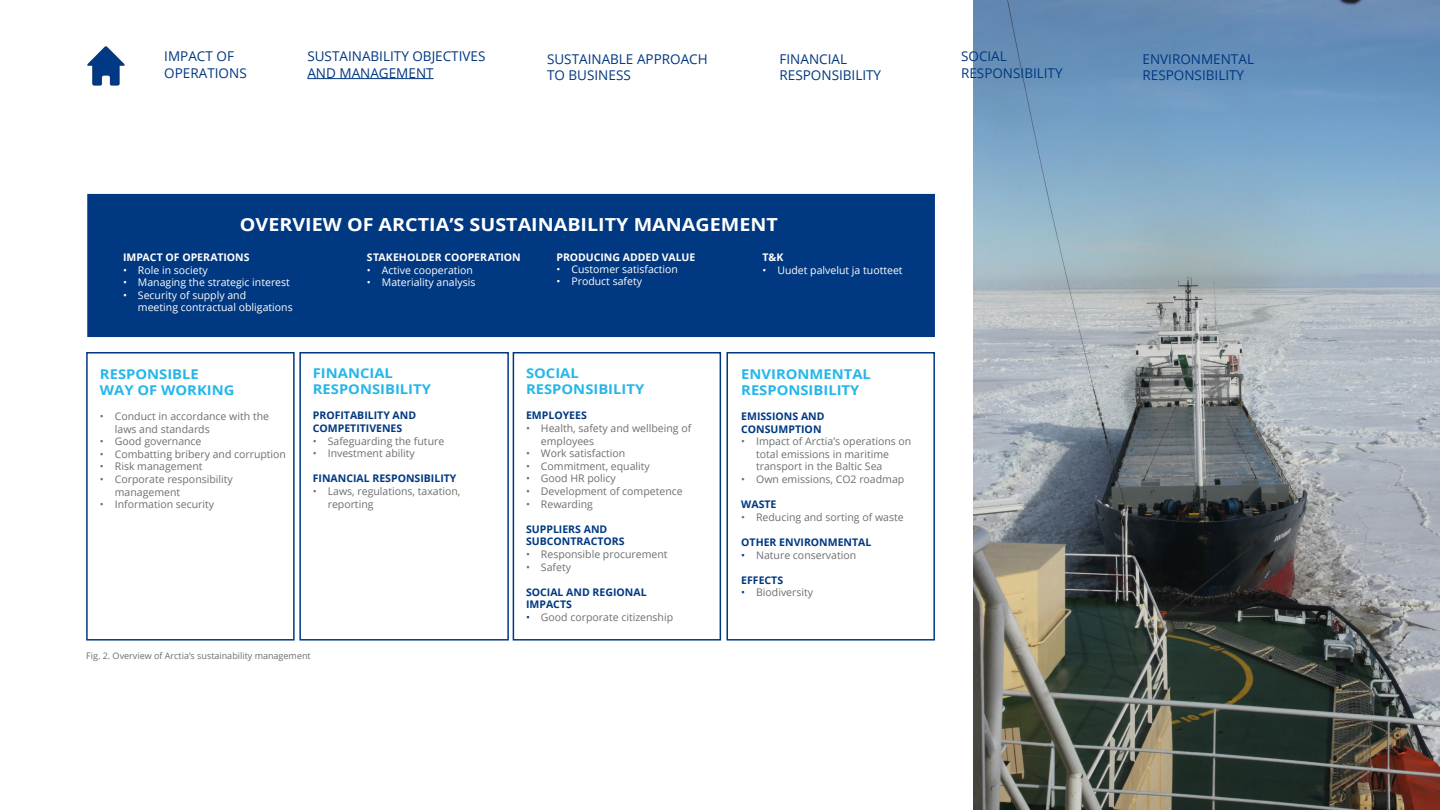
<style>
.page{position:relative;width:1440px;height:810px;background:#fff}
.page>*{position:absolute;margin:0;border:0;box-sizing:border-box;transform-origin:0 0}
.t1{font:700 18px "Open Sans";color:#fff;scale:1.09 1}
.Navit{font:13.5px/16.2px "Open Sans";color:#003881}
.t2{font:700 13.5px "Open Sans";color:#26b6ea;scale:1.09 1}
.t3{font:10.5px/12.6px "Open Sans";color:#6e6e6e}
.t4{font:10.5px/12.6px "Open Sans";color:#fff}
.t5{font:700 10.5px "Open Sans";color:#003881}
.base_indent{font:700 10.5px "Open Sans";color:#fff}
.Leipäteksti{font:9px "Open Sans";color:#6e6e6e}
.s1{color:#003882}
</style>
<div class="page">
<img style="left:973px;top:0;width:466px;height:810px">
<div style="left:87px;top:194px;width:847px;height:143px;background:#003881"></div>
<div style="left:86px;top:352px;width:208px;height:289px;border:2px solid #003882"></div>
<div style="left:299px;top:352px;width:210px;height:289px;border:2px solid #003882"></div>
<div style="left:726px;top:352px;width:208px;height:289px;border:2px solid #003882"></div>
<div style="left:512px;top:352px;width:209px;height:289px;border:2px solid #003882"></div>
<hr style="left:307px;top:78px;width:126px;height:1px;background:#003881">
<img style="left:87px;top:46px;width:38px;height:40px">
<p class="Navit" style="left:164px;top:48px;width:84px">IMPACT OF<br>OPERATIONS</p>
<p class="Navit" style="left:307px;top:48px;width:180px">SUSTAINABILITY OBJECTIVES<br>AND MANAGEMENT</p>
<p class="Navit" style="left:547px;top:50px;width:162px">SUSTAINABLE APPROACH<br>TO BUSINESS</p>
<p class="Navit" style="left:779px;top:50px;width:103px">FINANCIAL<br>RESPONSIBILITY</p>
<p class="Navit" style="left:961px;top:48px;width:103px">SOCIAL<br>RESPONSIBILITY</p>
<p class="Navit" style="left:1142px;top:50px;width:113px">ENVIRONMENTAL<br>RESPONSIBILITY</p>
<p class="t1" style="left:240px;top:211px;width:495px">OVERVIEW OF ARCTIA’S SUSTAINABILITY MANAGEMENT</p>
<p class="base_indent" style="left:123px;top:250px;width:128px">IMPACT OF OPERATIONS</p>
<p class="t4" style="left:123px;top:263px;width:86px">• Role in society</p>
<p class="t4" style="left:123px;top:276px;width:168px">• Managing the strategic interest</p>
<p class="t4" style="left:138px;top:288px;width:156px;text-indent:-15px">• Security of supply and<br>meeting contractual obligations</p>
<p class="base_indent" style="left:367px;top:250px;width:155px">STAKEHOLDER COOPERATION</p>
<p class="t4" style="left:367px;top:263px;width:108px">• Active cooperation</p>
<p class="t4" style="left:367px;top:276px;width:110px">• Materiality analysis</p>
<p class="base_indent" style="left:556px;top:250px;width:140px">PRODUCING ADDED VALUE</p>
<p class="t4" style="left:556px;top:262px;width:123px">• Customer satisfaction</p>
<p class="t4" style="left:556px;top:275px;width:87px">• Product safety</p>
<p class="base_indent" style="left:762px;top:250px;width:23px">T&amp;K</p>
<p class="t4" style="left:762px;top:263px;width:141px">• Uudet palvelut ja tuotteet</p>
<p class="t2" style="left:100px;top:364px;width:92px">RESPONSIBLE</p>
<p class="t2" style="left:100px;top:380px;width:125px">WAY OF WORKING</p>
<p class="t3" style="left:115px;top:410px;width:156px;text-indent:-15px">• Conduct in accordance with the laws and standards</p>
<p class="t3" style="left:100px;top:435px;width:103px">• Good governance</p>
<p class="t3" style="left:100px;top:447px;width:188px">• Combatting bribery and corruption</p>
<p class="t3" style="left:100px;top:460px;width:104px">• Risk management</p>
<p class="t3" style="left:115px;top:473px;width:119px;text-indent:-15px">• Corporate responsibility management</p>
<p class="t3" style="left:100px;top:498px;width:116px">• Information security</p>
<p class="t2" style="left:313px;top:364px;width:75px">FINANCIAL</p>
<p class="t2" style="left:313px;top:380px;width:110px">RESPONSIBILITY</p>
<p class="t5" style="left:313px;top:408px;width:105px">PROFITABILITY AND</p>
<p class="t5" style="left:313px;top:421px;width:91px">COMPETITIVENES</p>
<p class="t3" style="left:313px;top:434px;width:133px">• Safeguarding the future</p>
<p class="t3" style="left:313px;top:447px;width:103px">• Investment ability</p>
<p class="t5" style="left:313px;top:471px;width:145px">FINANCIAL RESPONSIBILITY</p>
<p class="t3" style="left:328px;top:485px;width:134px;text-indent:-15px">• Laws, regulations, taxation, reporting</p>
<p class="t2" style="left:526px;top:364px;width:50px">SOCIAL</p>
<p class="t2" style="left:526px;top:380px;width:110px">RESPONSIBILITY</p>
<p class="t5" style="left:526px;top:408px;width:62px">EMPLOYEES</p>
<p class="t3" style="left:541px;top:422px;width:152px;text-indent:-15px">• Health, safety and wellbeing of employees</p>
<p class="t3" style="left:526px;top:447px;width:101px">• Work satisfaction</p>
<p class="t3" style="left:526px;top:459px;width:125px">• Commitment, equality</p>
<p class="t3" style="left:526px;top:472px;width:91px">• Good HR policy</p>
<p class="t3" style="left:526px;top:485px;width:158px">• Development of competence</p>
<p class="t3" style="left:526px;top:497px;width:68px">• Rewarding</p>
<p class="t5" style="left:526px;top:522px;width:83px">SUPPLIERS AND</p>
<p class="t5" style="left:526px;top:534px;width:100px">SUBCONTRACTORS</p>
<p class="t3" style="left:526px;top:548px;width:143px">• Responsible procurement</p>
<p class="t3" style="left:526px;top:560px;width:46px">• Safety</p>
<p class="t5" style="left:526px;top:585px;width:122px">SOCIAL AND REGIONAL</p>
<p class="t5" style="left:526px;top:597px;width:47px">IMPACTS</p>
<p class="t3" style="left:526px;top:611px;width:149px"><span class="s1">•</span> Good corporate citizenship</p>
<p class="t2" style="left:741px;top:364px;width:120px">ENVIRONMENTAL</p>
<p class="t2" style="left:741px;top:380px;width:110px">RESPONSIBILITY</p>
<p class="t5" style="left:741px;top:409px;width:85px">EMISSIONS AND</p>
<p class="t5" style="left:741px;top:421px;width:82px">CONSUMPTION</p>
<p class="t3" style="left:756px;top:435px;width:157px;text-indent:-15px">• Impact of Arctia’s operations on total emissions in maritime transport in the Baltic Sea</p>
<p class="t3" style="left:741px;top:473px;width:164px">• Own emissions, CO2 roadmap</p>
<p class="t5" style="left:741px;top:497px;width:37px">WASTE</p>
<p class="t3" style="left:741px;top:510px;width:164px">• Reducing and sorting of waste</p>
<p class="t5" style="left:741px;top:535px;width:132px">OTHER ENVIRONMENTAL</p>
<p class="t3" style="left:741px;top:548px;width:116px"><span class="s1">•</span> Nature conservation</p>
<p class="t5" style="left:741px;top:573px;width:43px">EFFECTS</p>
<p class="t3" style="left:741px;top:586px;width:73px"><span class="s1">•</span> Biodiversity</p>
<p class="Leipäteksti" style="left:86px;top:649px;width:226px">Fig. 2. Overview of Arctia’s sustainability management</p>
</div>
